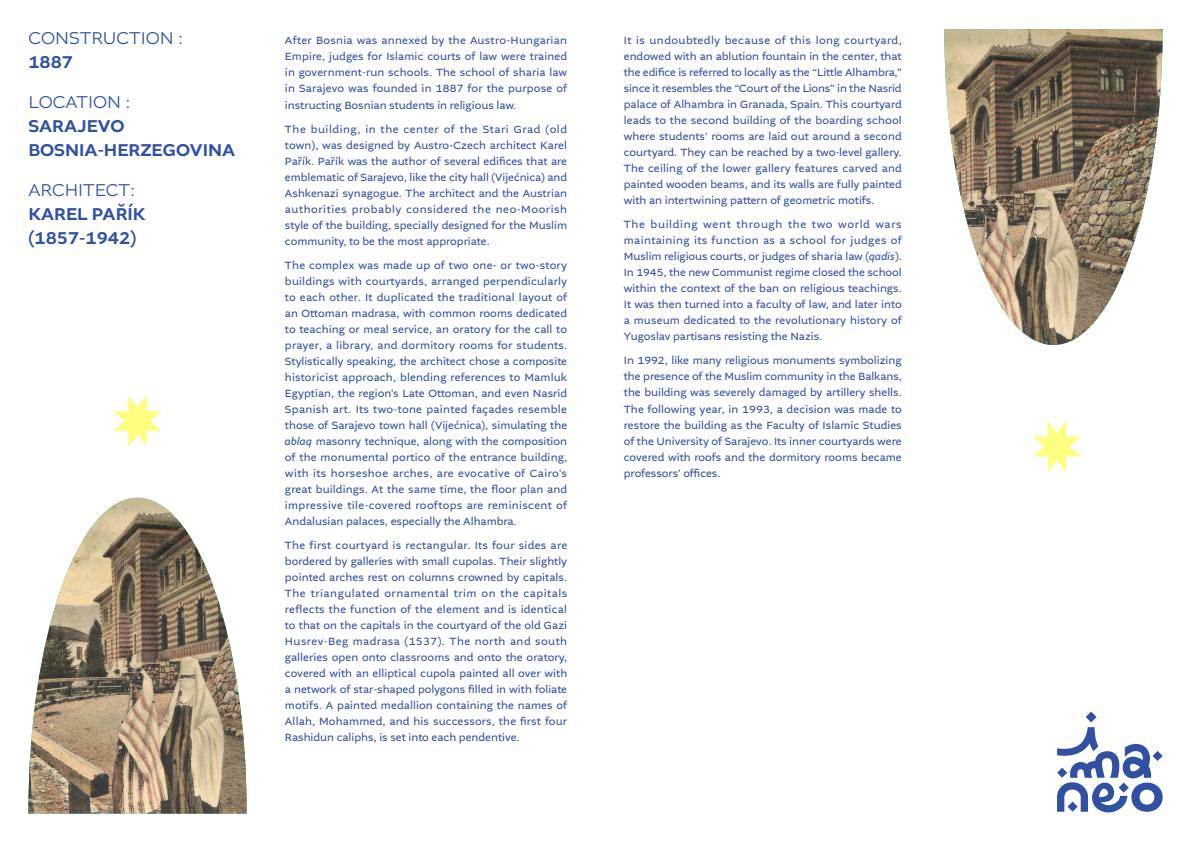
<style>
.page{position:relative;width:1191px;height:842px;background:#fff}
.page>*{position:absolute;margin:0;border:0;box-sizing:border-box;transform-origin:0 0}
.t1{font:500 18px/24px "Altivo";color:#3051a3}
.t2{font:300 18px "Altivo";color:#3051a3}
.t3{font:11px/16px "Altivo";color:#3051a3;text-align:justify}
.s1{font-style:italic}
</style>
<div class="page">
<svg style="left:1057px;top:711px;width:105px;height:101px"></svg>
<svg style="left:113px;top:395px;width:48px;height:52px"></svg>
<svg style="left:1033px;top:421px;width:48px;height:51px"></svg>
<img style="left:28px;top:498px;width:219px;height:316px">
<img style="left:944px;top:29px;width:218px;height:316px">
<h1 class="t2" style="left:28px;top:27px;width:156px">CONSTRUCTION :</h1>
<h1 class="t1" style="left:28px;top:51px;width:46px">1887</h1>
<h1 class="t2" style="left:28px;top:91px;width:104px">LOCATION :</h1>
<h1 class="t1" style="left:28px;top:115px;width:208px">SARAJEVO<br>BOSNIA-HERZEGOVINA</h1>
<h1 class="t2" style="left:28px;top:179px;width:108px">ARCHITECT:</h1>
<h1 class="t1" style="left:28px;top:203px;width:119px">KAREL PAŘÍK (1857-1942)</h1>
<p class="t3" style="left:285px;top:33px;width:284px">After Bosnia was annexed by the Austro-Hungarian Empire, judges for Islamic courts of law were trained in government-run schools. The school of sharia law in Sarajevo was founded in 1887 for the purpose of instructing Bosnian students in religious law.</p>
<p class="t3" style="left:285px;top:121px;width:284px">The building, in the center of the Stari Grad (old town), was designed by Austro-Czech architect Karel Pařík. Pařík was the author of several edifices that are emblematic of Sarajevo, like the city hall (Vijećnica) and Ashkenazi synagogue. The architect and the Austrian authorities probably considered the neo-Moorish style of the building, specially designed for the Muslim community, to be the most appropriate.</p>
<p class="t3" style="left:285px;top:257px;width:284px">The complex was made up of two one- or two-story buildings with courtyards, arranged perpendicularly to each other. It duplicated the traditional layout of an Ottoman madrasa, with common rooms dedicated to teaching or meal service, an oratory for the call to prayer, a library, and dormitory rooms for students.<br>Stylistically speaking, the architect chose a composite historicist approach, blending references to Mamluk Egyptian, the region’s Late Ottoman, and even Nasrid Spanish art. Its two-tone painted façades resemble those of Sarajevo town hall (Vijećnica), simulating the <span class="s1">ablaq</span> masonry technique, along with the composition of the monumental portico of the entrance building, with its horseshoe arches, are evocative of Cairo’s great buildings. At the same time, the floor plan and impressive tile-covered rooftops are reminiscent of Andalusian palaces, especially the Alhambra.</p>
<p class="t3" style="left:285px;top:537px;width:284px">The first courtyard is rectangular. Its four sides are bordered by galleries with small cupolas. Their slightly pointed arches rest on columns crowned by capitals.<br>The triangulated ornamental trim on the capitals reflects the function of the element and is identical to that on the capitals in the courtyard of the old Gazi Husrev-Beg madrasa (1537). The north and south galleries open onto classrooms and onto the oratory, covered with an elliptical cupola painted all over with a network of star-shaped polygons filled in with foliate motifs. A painted medallion containing the names of Allah, Mohammed, and his successors, the first four Rashidun caliphs, is set into each pendentive.</p>
<p class="t3" style="left:624px;top:33px;width:279px">It is undoubtedly because of this long courtyard, endowed with an ablution fountain in the center, that the edifice is referred to locally as the “Little Alhambra,” since it resembles the “Court of the Lions” in the Nasrid palace of Alhambra in Granada, Spain. This courtyard leads to the second building of the boarding school where students’ rooms are laid out around a second courtyard. They can be reached by a two-level gallery.<br>The ceiling of the lower gallery features carved and painted wooden beams, and its walls are fully painted with an intertwining pattern of geometric motifs.</p>
<p class="t3" style="left:624px;top:217px;width:279px">The building went through the two world wars maintaining its function as a school for judges of Muslim religious courts, or judges of sharia law (<span class="s1">qadis</span>).<br>In 1945, the new Communist regime closed the school within the context of the ban on religious teachings.<br>It was then turned into a faculty of law, and later into a museum dedicated to the revolutionary history of Yugoslav partisans resisting the Nazis.</p>
<p class="t3" style="left:624px;top:353px;width:279px">In 1992, like many religious monuments symbolizing the presence of the Muslim community in the Balkans, the building was severely damaged by artillery shells.<br>The following year, in 1993, a decision was made to restore the building as the Faculty of Islamic Studies of the University of Sarajevo. Its inner courtyards were covered with roofs and the dormitory rooms became professors’ offices.</p>
</div>
